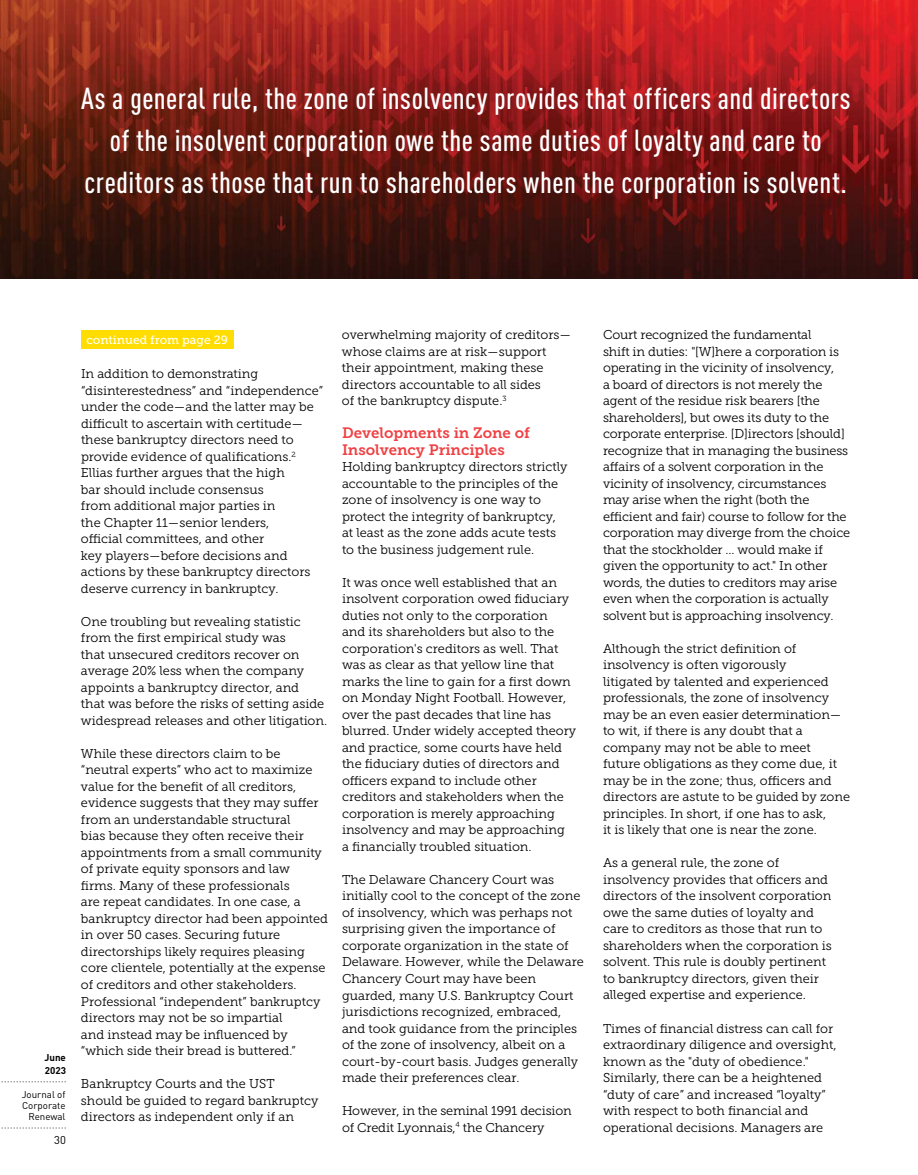
<style>
.page{position:relative;width:918px;height:1175px;background:#fff}
.page>*{position:absolute;margin:0;border:0;box-sizing:border-box;transform-origin:0 0}
.t1{font:500 condensed 30px/42px "DINOT";letter-spacing:.02em;color:#fff;text-align:center}
.t2{font:15px/16.5px "Museo Slab 700";color:#ef4144}
.t3{font:12.75px/16.5px "Museo Slab 300";color:#000}
.t4{font:12px "Museo Slab 500";color:#fff}
.t5{font:11.25px "DINOT";color:#000}
.t6{font:9.75px/11.2px "DINOT";color:#000;text-align:right}
.t7{font:700 9.75px/12.8px "DINOT";color:#000}
</style>
<div class="page">
<svg style="left:1px;top:1081px;width:65px;height:1px"></svg>
<svg style="left:1px;top:1127px;width:65px;height:1px"></svg>
<img style="left:0;top:0;width:918px;height:278px">
<div style="left:81px;top:330px;width:152px;height:18px;background:#fd0"></div>
<h1 class="t1" style="left:81px;top:77px;width:771px">As a general rule, the zone of insolvency provides that officers and directors of the insolvent corporation owe the same duties of loyalty and care to creditors as those that run to shareholders when the corporation is solvent.</h1>
<p class="t7" style="left:45px;top:1050px;width:23px">June<br>2023</p>
<p class="t6" style="left:22px;top:1088px;width:45px">Journal of<br>Corporate<br>Renewal</p>
<p class="t5" style="left:54px;top:1133px;width:13px">30</p>
<p class="t4" style="left:86px;top:333px;width:143px">continued from page 29</p>
<p class="t3" style="left:81px;top:366px;width:244px">In addition to demonstrating “disinterestedness” and “independence” under the code—and the latter may be difficult to ascertain with certitude— these bankruptcy directors need to provide evidence of qualifications.<sup>2<br></sup>Ellias further argues that the high<br>bar should include consensus<br>from additional major parties in<br>the Chapter 11—senior lenders,<br>official committees, and other<br>key players—before decisions and actions by these bankruptcy directors deserve currency in bankruptcy.</p>
<p class="t3" style="left:81px;top:613px;width:248px">One troubling but revealing statistic from the first empirical study was<br>that unsecured creditors recover on average 20% less when the company appoints a bankruptcy director, and<br>that was before the risks of setting aside widespread releases and other litigation.</p>
<p class="t3" style="left:81px;top:745px;width:249px">While these directors claim to be “neutral experts” who act to maximize value for the benefit of all creditors, evidence suggests that they may suffer from an understandable structural<br>bias because they often receive their appointments from a small community of private equity sponsors and law firms. Many of these professionals<br>are repeat candidates. In one case, a bankruptcy director had been appointed in over 50 cases. Securing future directorships likely requires pleasing core clientele, potentially at the expense of creditors and other stakeholders.<br>Professional “independent” bankruptcy directors may not be so impartial<br>and instead may be influenced by “which side their bread is buttered.”</p>
<p class="t3" style="left:81px;top:1075px;width:239px">Bankruptcy Courts and the UST should be guided to regard bankruptcy directors as independent only if an</p>
<p class="t3" style="left:342px;top:327px;width:231px">overwhelming majority of creditors— whose claims are at risk—support their appointment, making these directors accountable to all sides<br>of the bankruptcy dispute.<sup>3</sup></p>
<p class="t2" style="left:342px;top:425px;width:190px">Developments in Zone of<br>Insolvency Principles</p>
<p class="t3" style="left:342px;top:459px;width:227px">Holding bankruptcy directors strictly accountable to the principles of the zone of insolvency is one way to protect the integrity of bankruptcy, at least as the zone adds acute tests to the business judgement rule.</p>
<p class="t3" style="left:342px;top:574px;width:236px">It was once well established that an insolvent corporation owed fiduciary duties not only to the corporation<br>and its shareholders but also to the corporation's creditors as well. That was as clear as that yellow line that marks the line to gain for a first down on Monday Night Football. However, over the past decades that line has blurred. Under widely accepted theory and practice, some courts have held the fiduciary duties of directors and officers expand to include other creditors and stakeholders when the corporation is merely approaching insolvency and may be approaching<br>a financially troubled situation.</p>
<p class="t3" style="left:342px;top:871px;width:243px">The Delaware Chancery Court was initially cool to the concept of the zone of insolvency, which was perhaps not surprising given the importance of corporate organization in the state of Delaware. However, while the Delaware Chancery Court may have been guarded, many U.S. Bankruptcy Court jurisdictions recognized, embraced, and took guidance from the principles of the zone of insolvency, albeit on a court-by-court basis. Judges generally made their preferences clear.</p>
<p class="t3" style="left:342px;top:1102px;width:231px">However, in the seminal 1991 decision of Credit Lyonnais,<sup>4</sup> the Chancery</p>
<p class="t3" style="left:603px;top:327px;width:249px">Court recognized the fundamental<br>shift in duties: "[W]here a corporation is operating in the vicinity of insolvency,<br>a board of directors is not merely the agent of the residue risk bearers [the shareholders], but owes its duty to the corporate enterprise. [D]irectors [should] recognize that in managing the business affairs of a solvent corporation in the vicinity of insolvency, circumstances may arise when the right (both the efficient and fair) course to follow for the corporation may diverge from the choice that the stockholder ... would make if given the opportunity to act." In other words, the duties to creditors may arise even when the corporation is actually solvent but is approaching insolvency.</p>
<p class="t3" style="left:603px;top:640px;width:249px">Although the strict definition of insolvency is often vigorously<br>litigated by talented and experienced professionals, the zone of insolvency may be an even easier determination— to wit, if there is any doubt that a company may not be able to meet future obligations as they come due, it may be in the zone; thus, officers and directors are astute to be guided by zone principles. In short, if one has to ask,<br>it is likely that one is near the zone.</p>
<p class="t3" style="left:603px;top:855px;width:230px">As a general rule, the zone of insolvency provides that officers and directors of the insolvent corporation owe the same duties of loyalty and care to creditors as those that run to shareholders when the corporation is solvent. This rule is doubly pertinent to bankruptcy directors, given their alleged expertise and experience.</p>
<p class="t3" style="left:603px;top:1020px;width:235px">Times of financial distress can call for extraordinary diligence and oversight, known as the "duty of obedience." Similarly, there can be a heightened “duty of care” and increased “loyalty” with respect to both financial and operational decisions. Managers are</p>
</div>
